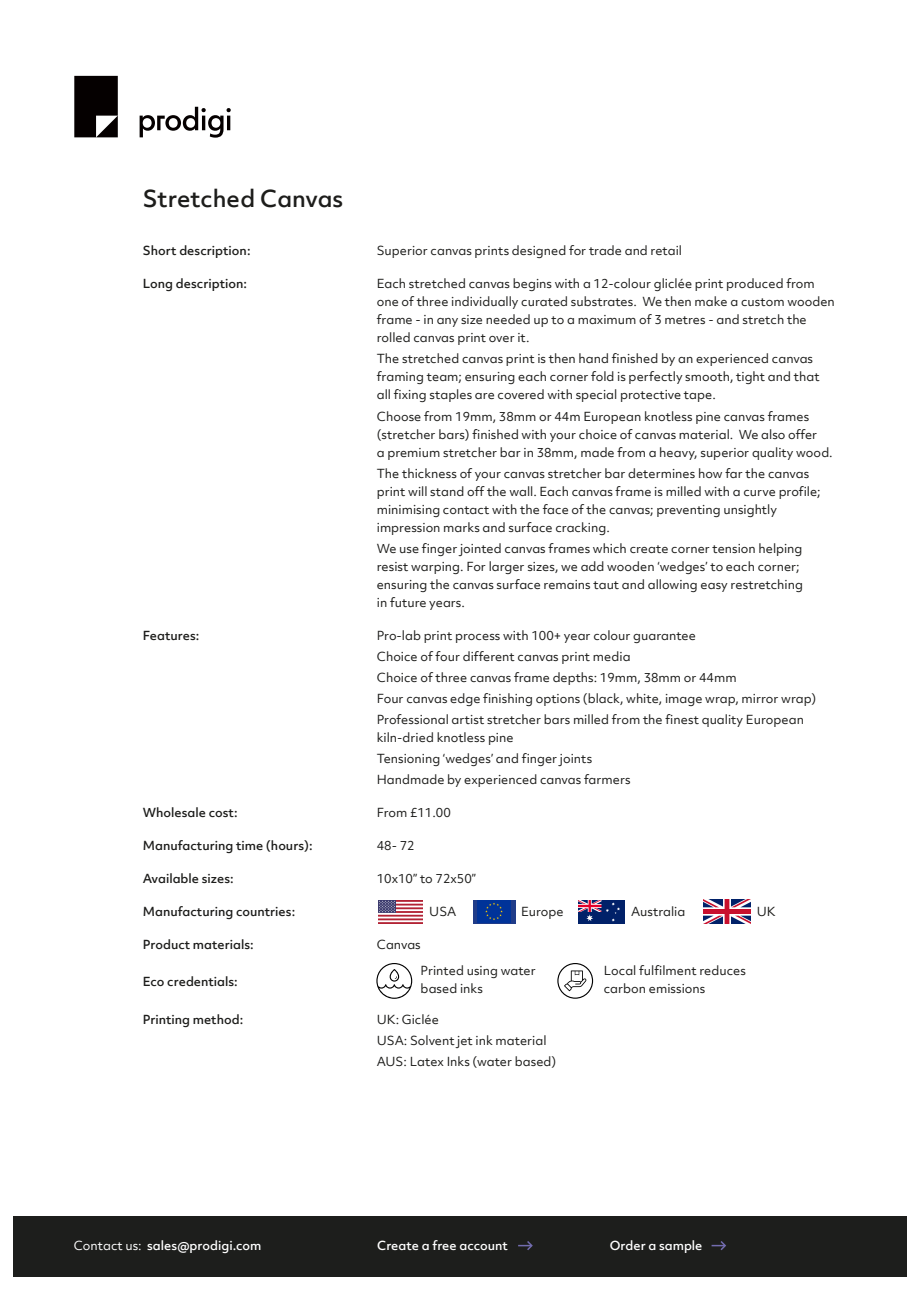
<style>
.page{position:relative;width:919px;height:1289px;background:#fff}
.page>*{position:absolute;margin:0;border:0;box-sizing:border-box;transform-origin:0 0}
.t1{font:500 22.5px "Objektiv Mk 2";color:#1d1d1b}
.t2{font:12px/18px "Objektiv Mk 2";color:#1d1d1b}
.t3{font:500 12px "Objektiv Mk 2";color:#1d1d1b}
.t4{font:500 12px "Objektiv Mk 2";color:#fff}
.s1{font-weight:400}
</style>
<div class="page">
<svg style="left:74px;top:76px;width:157px;height:62px"></svg>
<div style="left:13px;top:1215px;width:893px;height:61px;background:#1d1e1c"></div>
<svg style="left:518px;top:1241px;width:15px;height:9px"></svg>
<svg style="left:711px;top:1241px;width:15px;height:10px"></svg>
<img style="left:378px;top:900px;width:44px;height:23px">
<img style="left:578px;top:900px;width:46px;height:23px">
<div style="left:473px;top:900px;width:42px;height:23px;background:#203c89"></div>
<img style="left:477px;top:900px;width:33px;height:22px">
<img style="left:703px;top:899px;width:47px;height:24px">
<svg style="left:376px;top:963px;width:36px;height:35px"></svg>
<svg style="left:557px;top:963px;width:36px;height:35px"></svg>
<h1 class="t1" style="left:143px;top:183px;width:202px">Stretched Canvas</h1>
<p class="t3" style="left:143px;top:242px;width:109px">Short description:</p>
<p class="t2" style="left:377px;top:242px;width:307px">Superior canvas prints designed for trade and retail</p>
<p class="t3" style="left:143px;top:275px;width:106px">Long description:</p>
<p class="t2" style="left:377px;top:275px;width:459px">Each stretched canvas begins with a 12-colour gliclée print produced from one of three individually curated substrates. We then make a custom wooden frame - in any size needed up to a maximum of 3 metres - and stretch the rolled canvas print over it.</p>
<p class="t2" style="left:377px;top:350px;width:444px">The stretched canvas print is then hand finished by an experienced canvas framing team; ensuring each corner fold is perfectly smooth, tight and that all fixing staples are covered with special protective tape.</p>
<p class="t2" style="left:377px;top:407px;width:457px">Choose from 19mm, 38mm or 44m European knotless pine canvas frames (stretcher bars) finished with your choice of canvas material. We also offer<br>a premium stretcher bar in 38mm, made from a heavy, superior quality wood.</p>
<p class="t2" style="left:377px;top:464px;width:445px">The thickness of your canvas stretcher bar determines how far the canvas print will stand off the wall. Each canvas frame is milled with a curve profile; minimising contact with the face of the canvas; preventing unsightly impression marks and surface cracking.</p>
<p class="t2" style="left:377px;top:539px;width:427px">We use finger jointed canvas frames which create corner tension helping resist warping. For larger sizes, we add wooden ‘wedges’ to each corner; ensuring the canvas surface remains taut and allowing easy restretching in future years.</p>
<p class="t3" style="left:143px;top:626px;width:58px">Features:</p>
<p class="t2" style="left:377px;top:624px;width:441px;line-height:21px">Pro-lab print process with 100+ year colour guarantee<br>Choice of four different canvas print media<br>Choice of three canvas frame depths: 19mm, 38mm or 44mm<br>Four canvas edge finishing options (black, white, image wrap, mirror wrap)<br>Professional artist stretcher bars milled from the finest quality European</p>
<p class="t2" style="left:377px;top:726px;width:255px;line-height:21px">kiln-dried knotless pine<br>Tensioning ‘wedges’ and finger joints<br>Handmade by experienced canvas farmers</p>
<p class="t3" style="left:143px;top:803px;width:96px">Wholesale cost:</p>
<p class="t2" style="left:377px;top:803px;width:75px">From £11.00</p>
<p class="t3" style="left:143px;top:836px;width:171px">Manufacturing time (hours):</p>
<p class="t2" style="left:377px;top:836px;width:39px">48- 72</p>
<p class="t3" style="left:143px;top:869px;width:92px">Available sizes:</p>
<p class="t2" style="left:377px;top:869px;width:101px">10x10” to 72x50”</p>
<p class="t3" style="left:143px;top:902px;width:154px">Manufacturing countries:</p>
<p class="t3" style="left:143px;top:935px;width:112px">Product materials:</p>
<p class="t2" style="left:377px;top:935px;width:45px">Canvas</p>
<p class="t3" style="left:143px;top:973px;width:96px">Eco credentials:</p>
<p class="t3" style="left:143px;top:1010px;width:102px">Printing method:</p>
<p class="t2" style="left:377px;top:1008px;width:181px;line-height:21px">UK: Giclée<br>USA: Solvent jet ink material<br>AUS: Latex Inks (water based)</p>
<p class="t2" style="left:429px;top:902px;width:29px">USA</p>
<p class="t2" style="left:521px;top:902px;width:44px">Europe</p>
<p class="t2" style="left:631px;top:902px;width:56px">Australia</p>
<p class="t2" style="left:756px;top:902px;width:20px">UK</p>
<p class="t2" style="left:420px;top:961px;width:117px">Printed using water based inks</p>
<p class="t2" style="left:603px;top:961px;width:144px">Local fulfilment reduces carbon emissions</p>
<p class="t4" style="left:74px;top:1236px;width:189px"><span class="s1">Contact us:</span> sales@prodigi.com</p>
<p class="t4" style="left:377px;top:1236px;width:132px">Create a free account</p>
<p class="t4" style="left:610px;top:1236px;width:94px">Order a sample</p>
</div>
